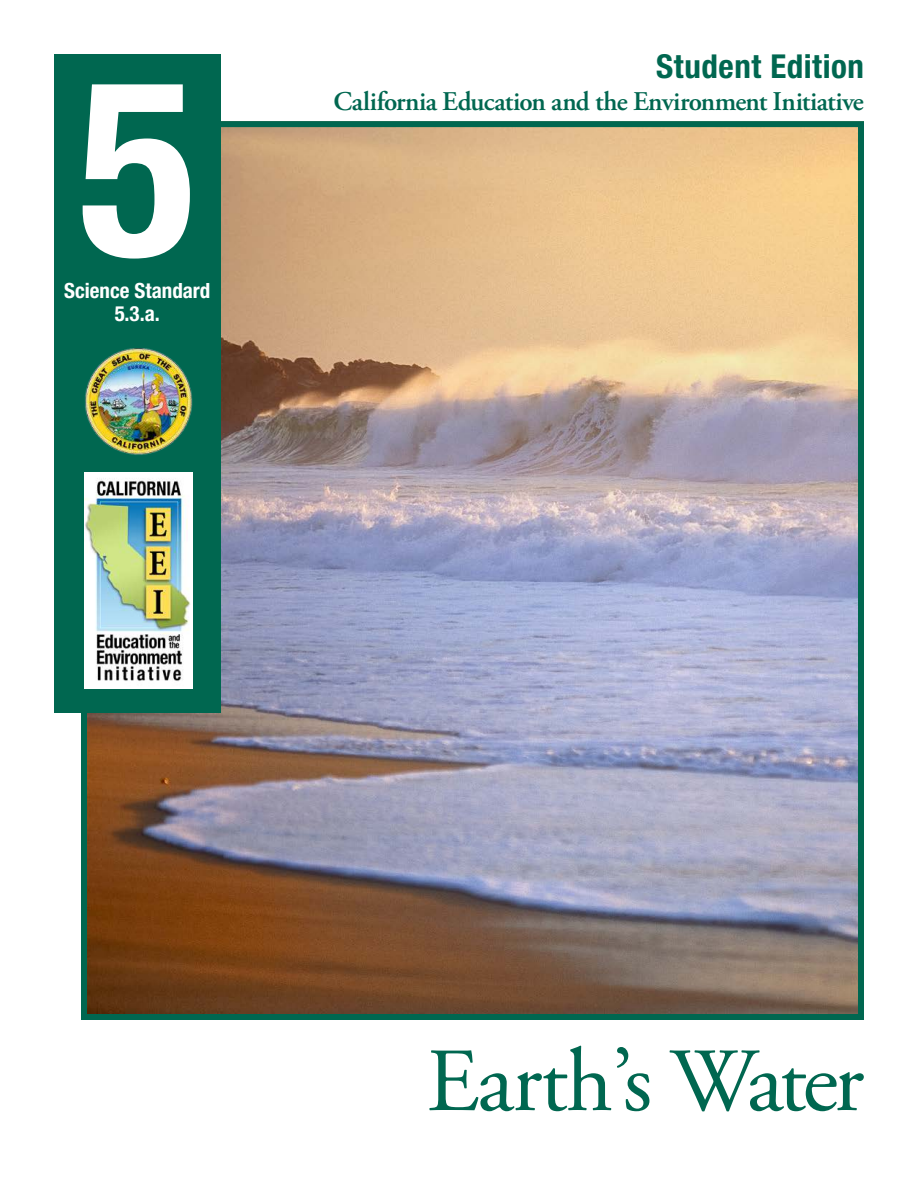
<style>
.page{position:relative;width:918px;height:1188px;background:#fff}
.page>*{position:absolute;margin:0;border:0;box-sizing:border-box;transform-origin:0 0}
.t1{font:700 condensed 246px "Helvetica Neue LT Std";color:#fff}
.t2{font:90px "Adobe Garamond Pro";letter-spacing:-.035em;color:#006750}
.t3{font:700 condensed 33px "Helvetica Neue LT Std";letter-spacing:.015em;color:#006750}
.t4{font:600 27px "Adobe Garamond Pro";letter-spacing:-.025em;color:#006750}
.t5{font:700 condensed 21px/22.5px "Helvetica Neue LT Std";color:#fff;text-align:center}
</style>
<div class="page">
<img style="left:88px;top:128px;width:769px;height:885px">
<div style="left:81px;top:121px;width:783px;height:899px;border:6px solid #006750"></div>
<div style="left:54px;top:54px;width:167px;height:658px;background:#006750"></div>
<img style="left:85px;top:472px;width:107px;height:216px">
<img style="left:85px;top:348px;width:108px;height:107px">
<h1 class="t1" style="left:78px;top:19px;width:120px">5</h1>
<p class="t5" style="left:64px;top:280px;width:148px">Science Standard<br>5.3.a.</p>
<p class="t3" style="left:656px;top:46px;width:209px">Student Edition</p>
<p class="t4" style="left:334px;top:85px;width:532px">California Education and the Environment Initiative</p>
<h2 class="t2" style="left:427px;top:1027px;width:439px">Earth’s Water</h2>
</div>
